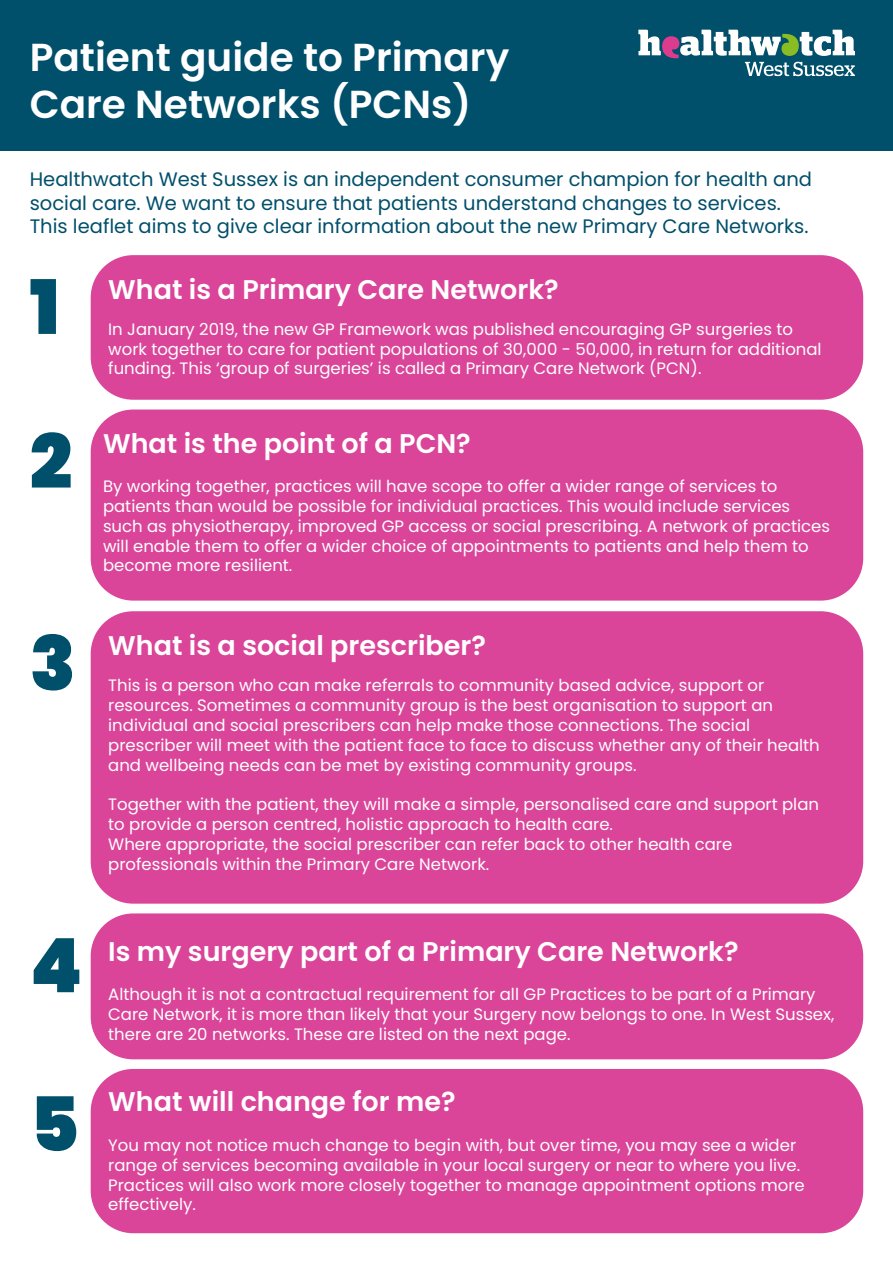
<style>
.page{position:relative;width:893px;height:1263px;background:#fff}
.page>*{position:absolute;margin:0;border:0;box-sizing:border-box;transform-origin:0 0}
.t1{font:900 75px "Poppins";color:#004f6b}
.t2{font:600 39px/46.8px "Poppins";color:#fff}
.t3{font:600 27px "Poppins";color:#fff}
.t4{font:19.5px/23.4px "Poppins";color:#004f6b}
.t5{font:16.5px/19.8px "Poppins";color:#fff}
</style>
<div class="page">
<div style="left:0;top:0;width:893px;height:151px;background:#004f6b"></div>
<div style="left:91px;top:255px;width:772px;height:145px;background:#da4599;border-radius:43px"></div>
<div style="left:91px;top:409px;width:772px;height:192px;background:#da4599;border-radius:43px"></div>
<div style="left:91px;top:611px;width:772px;height:293px;background:#da4599;border-radius:43px"></div>
<div style="left:91px;top:913px;width:772px;height:146px;background:#da4599;border-radius:43px"></div>
<div style="left:91px;top:1069px;width:772px;height:164px;background:#da4599;border-radius:43px"></div>
<svg style="left:638px;top:30px;width:217px;height:46px"></svg>
<p class="t2" style="left:30px;top:34px;width:481px">Patient guide to Primary<br>Care Networks (PCNs)</p>
<p class="t4" style="left:30px;top:168px;width:784px">Healthwatch West Sussex is an independent consumer champion for health and social care. We want to ensure that patients understand changes to services.</p>
<p class="t4" style="left:30px;top:215px;width:780px">This leaflet aims to give clear information about the new Primary Care Networks.</p>
<p class="t3" style="left:108px;top:274px;width:452px">What is a Primary Care Network?</p>
<p class="t5" style="left:108px;top:319px;width:715px">In January 2019, the new GP Framework was published encouraging GP surgeries to work together to care for patient populations of 30,000 - 50,000, in return for additional funding. This ‘group of surgeries’ is called a Primary Care Network (PCN).</p>
<p class="t1" style="left:30px;top:264px;width:31px">1</p>
<p class="t1" style="left:30px;top:418px;width:44px">2</p>
<p class="t1" style="left:30px;top:620px;width:48px">3</p>
<p class="t3" style="left:103px;top:427px;width:369px">What is the point of a PCN?</p>
<p class="t5" style="left:103px;top:476px;width:729px">By working together, practices will have scope to offer a wider range of services to patients than would be possible for individual practices. This would include services such as physiotherapy, improved GP access or social prescribing. A network of practices will enable them to offer a wider choice of appointments to patients and help them to become more resilient.</p>
<p class="t3" style="left:108px;top:630px;width:379px">What is a social prescriber?</p>
<p class="t5" style="left:108px;top:676px;width:713px">This is a person who can make referrals to community based advice, support or resources. Sometimes a community group is the best organisation to support an individual and social prescribers can help make those connections. The social prescriber will meet with the patient face to face to discuss whether any of their health and wellbeing needs can be met by existing community groups.</p>
<p class="t5" style="left:108px;top:794px;width:712px">Together with the patient, they will make a simple, personalised care and support plan to provide a person centred, holistic approach to health care.</p>
<p class="t5" style="left:108px;top:834px;width:626px">Where appropriate, the social prescriber can refer back to other health care professionals within the Primary Care Network.</p>
<p class="t1" style="left:30px;top:922px;width:54px">4</p>
<p class="t1" style="left:30px;top:1081px;width:51px">5</p>
<p class="t3" style="left:108px;top:935px;width:632px">Is my surgery part of a Primary Care Network?</p>
<p class="t5" style="left:108px;top:984px;width:728px">Although it is not a contractual requirement for all GP Practices to be part of a Primary<br>Care Network, it is more than likely that your Surgery now belongs to one. In West Sussex, there are 20 networks. These are listed on the next page.</p>
<p class="t3" style="left:108px;top:1086px;width:349px">What will change for me?</p>
<p class="t5" style="left:108px;top:1135px;width:693px">You may not notice much change to begin with, but over time, you may see a wider range of services becoming available in your local surgery or near to where you live.</p>
<p class="t5" style="left:108px;top:1175px;width:698px">Practices will also work more closely together to manage appointment options more effectively.</p>
</div>
